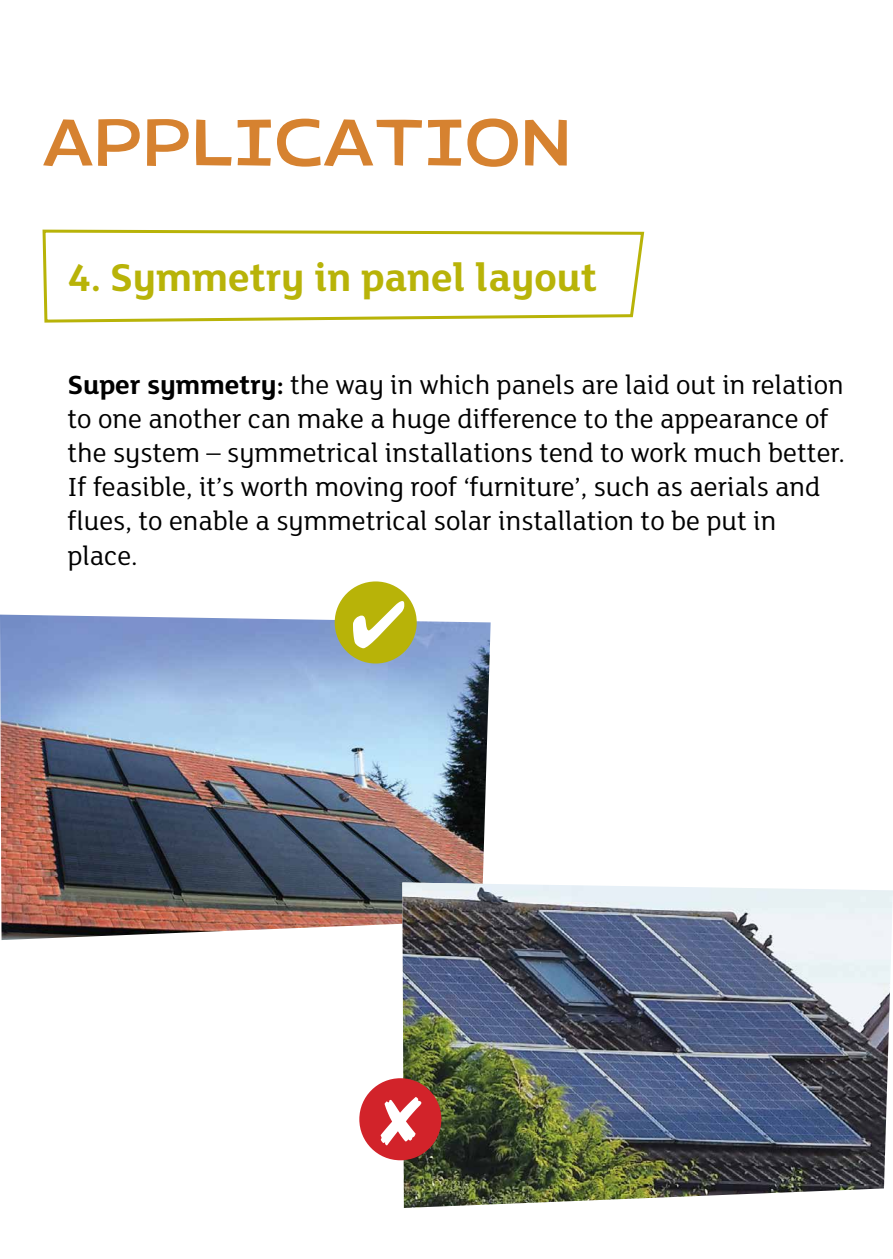
<style>
.page{position:relative;width:893px;height:1259px;background:#fff}
.page>*{position:absolute;margin:0;border:0;box-sizing:border-box;transform-origin:0 0}
.t1{font:63.6px "Rustic Open";color:#d68230}
.t2{font:700 42px "FS Lola";color:#b8b308}
.t3{font:28.5px/34.2px "FS Lola";color:#000}
.s1{font-weight:700}
</style>
<div class="page">
<svg style="left:42px;top:229px;width:603px;height:94px"></svg>
<img style="left:0;top:614px;width:491px;height:326px">
<img style="left:402px;top:882px;width:491px;height:326px">
<div style="left:359px;top:1078px;width:82px;height:82px;background:#d2232a;border-radius:50%"></div>
<svg style="left:381px;top:1097px;width:41px;height:48px"></svg>
<div style="left:335px;top:581px;width:82px;height:82px;background:#b8b308;border-radius:50%"></div>
<svg style="left:353px;top:601px;width:51px;height:47px"></svg>
<h1 class="t1" style="left:43px;top:113px;width:530px">APPLICATION</h1>
<h2 class="t2" style="left:67px;top:248px;width:531px">4. Symmetry in panel layout</h2>
<p class="t3" style="left:67px;top:366px;width:779px"><span class="s1">Super symmetry:</span> the way in which panels are laid out in relation to one another can make a huge difference to the appearance of the system – symmetrical installations tend to work much better.<br>If feasible, it’s worth moving roof ‘furniture’, such as aerials and flues, to enable a symmetrical solar installation to be put in place.</p>
</div>
